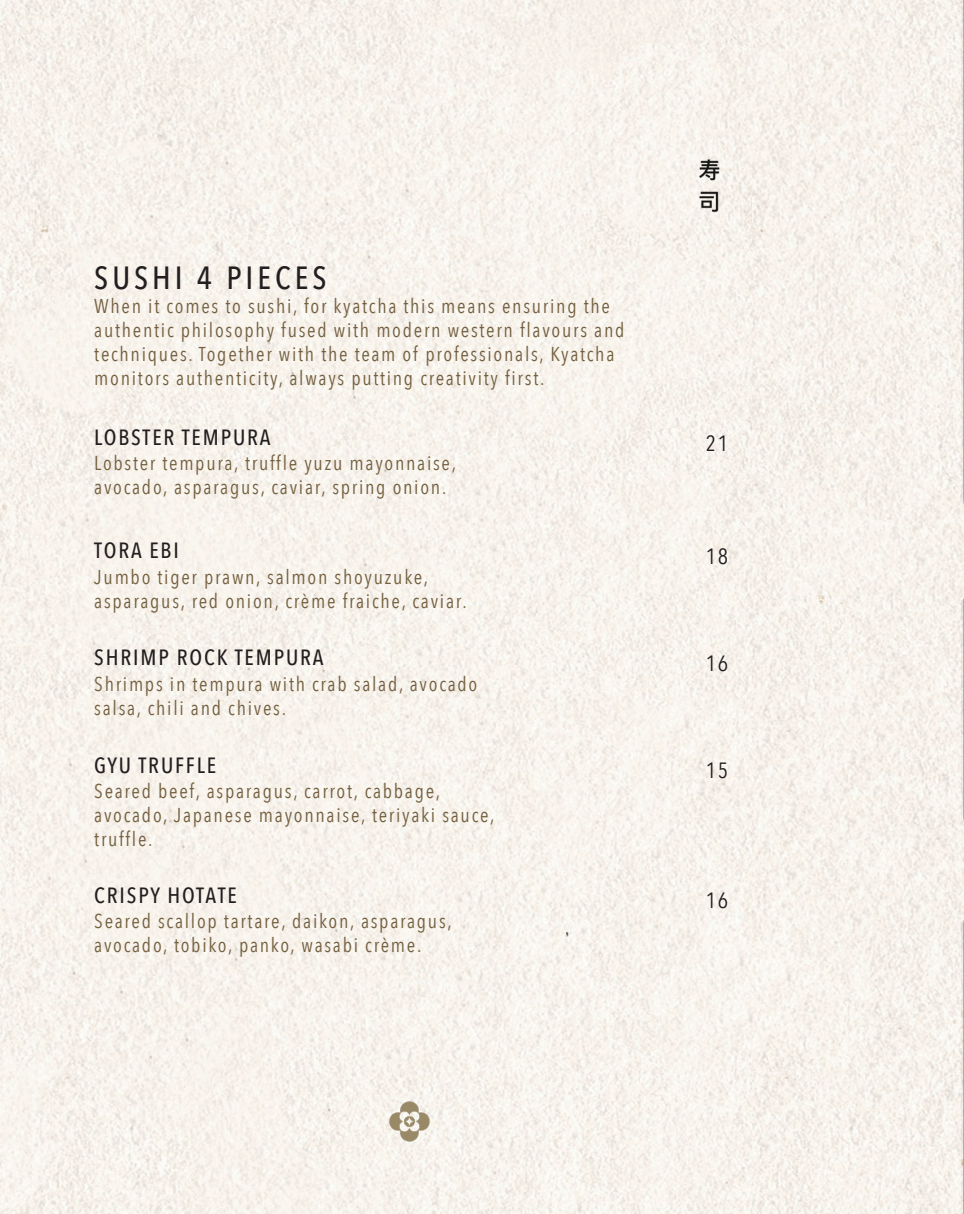
<style>
.page{position:relative;width:964px;height:1214px;background:#fff}
.page>*{position:absolute;margin:0;border:0;box-sizing:border-box;transform-origin:0 0}
.t1{font:500 32px "Avenir Next Condensed";letter-spacing:.125em;color:#231f20}
.t2{font:500 22px "Avenir Next Condensed";letter-spacing:.085em;color:#231f20}
.t3{font:22px "Avenir Next Condensed";letter-spacing:.085em;color:#231f20}
.t4{font:20px/24px "Avenir Next Condensed";letter-spacing:.085em;color:#746040}
</style>
<div class="page">
<img style="left:0;top:0;width:964px;height:1213px">
<img style="left:692px;top:153px;width:36px;height:76px">
<img style="left:389px;top:1101px;width:42px;height:40px">
<h1 class="t1" style="left:94px;top:258px;width:234px">SUSHI 4 PIECES</h1>
<p class="t4" style="left:94px;top:293px;width:532px">When it comes to sushi, for kyatcha this means ensuring the authentic philosophy fused with modern western flavours and techniques. Together with the team of professionals, Kyatcha monitors authenticity, always putting creativity first.</p>
<p class="t2" style="left:94px;top:424px;width:178px">LOBSTER TEMPURA</p>
<p class="t4" style="left:94px;top:450px;width:363px">Lobster tempura, truffle yuzu mayonnaise, avocado, asparagus, caviar, spring onion.</p>
<p class="t2" style="left:94px;top:537px;width:86px">TORA EBI</p>
<p class="t4" style="left:94px;top:563px;width:374px">Jumbo tiger prawn, salmon shoyuzuke, asparagus, red onion, crème fraiche, caviar.</p>
<p class="t2" style="left:94px;top:644px;width:231px">SHRIMP ROCK TEMPURA</p>
<p class="t4" style="left:94px;top:671px;width:384px">Shrimps in tempura with crab salad, avocado salsa, chili and chives.</p>
<p class="t2" style="left:94px;top:751px;width:123px">GYU TRUFFLE</p>
<p class="t4" style="left:94px;top:778px;width:402px">Seared beef, asparagus, carrot, cabbage, avocado, Japanese mayonnaise, teriyaki sauce, truffle.</p>
<p class="t2" style="left:94px;top:881px;width:144px">CRISPY HOTATE</p>
<p class="t4" style="left:94px;top:908px;width:359px">Seared scallop tartare, daikon, asparagus, avocado, tobiko, panko, wasabi crème.</p>
<p class="t3" style="left:706px;top:424px;width:24px">21</p>
<p class="t3" style="left:706px;top:537px;width:24px">18</p>
<p class="t3" style="left:706px;top:644px;width:24px">16</p>
<p class="t3" style="left:706px;top:751px;width:24px">15</p>
<p class="t3" style="left:706px;top:881px;width:24px">16</p>
</div>
